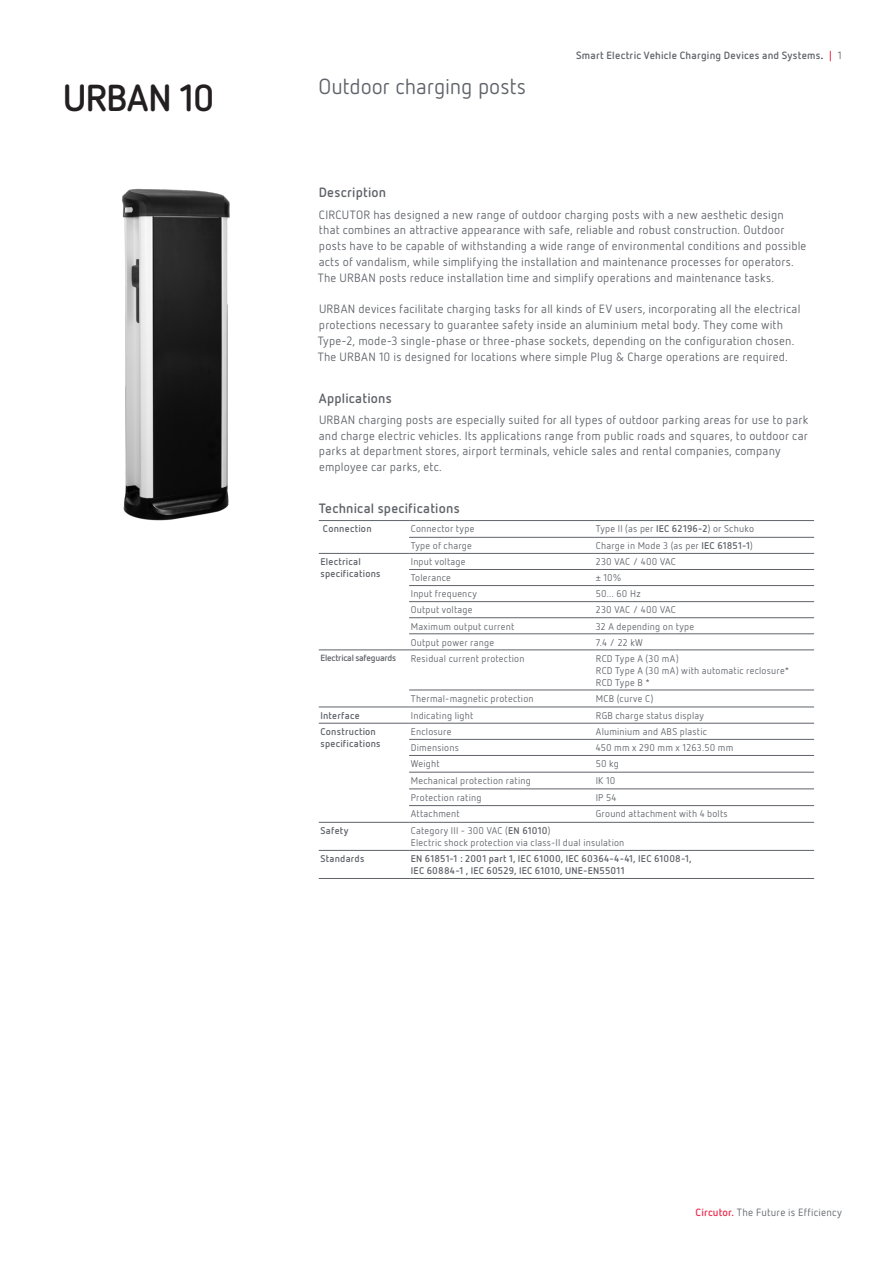
<style>
.page{position:relative;width:893px;height:1263px;background:#fff}
.page>*{position:absolute;margin:0;border:0;box-sizing:border-box;transform-origin:0 0}
.NombreEquipo_1{font:700 37.5px "Netto Pro";letter-spacing:-.03em;color:#231f20}
.Descripcion_2{font:21.75px "Netto Pro";letter-spacing:-.005em;color:#5f6369}
.Titulo_V{font:700 13.5px "Netto Pro";letter-spacing:.015em;color:#5f6369}
.TextoSeguido{font:12px/15.8px "Netto Pro";letter-spacing:.015em;color:#5f6369}
.t1{font:700 10.5px "Netto Pro";letter-spacing:.02em;color:#5f6369}
.t2{font:10.5px "Netto Pro";letter-spacing:.025em;color:#5f6369}
.TextoTablas{font:9.75px/12px "Netto Pro";letter-spacing:.02em;color:#5f6369}
.TextoTablas-2{font:700 9.75px/12px "Netto Pro";letter-spacing:.02em;color:#5f6369}
.TextoTablas-3{font:700 9px "Netto Pro";letter-spacing:-.025em;color:#5f6369}
.s1{color:#231f20}
.s2{color:#ee2d50}
.s3{font-weight:400}
.s4{font-weight:700}
.s5{font-weight:700;color:#ee2d50}
</style>
<div class="page">
<img style="left:122px;top:188px;width:108px;height:333px">
<hr style="left:319px;top:878px;width:90px;height:1px;background:#5f6369">
<hr style="left:409px;top:878px;width:185px;height:1px;background:#5f6369">
<hr style="left:594px;top:878px;width:220px;height:1px;background:#5f6369">
<hr style="left:409px;top:537px;width:185px;height:1px;background:#5f6369">
<hr style="left:594px;top:537px;width:220px;height:1px;background:#5f6369">
<hr style="left:409px;top:569px;width:185px;height:1px;background:#5f6369">
<hr style="left:594px;top:569px;width:220px;height:1px;background:#5f6369">
<hr style="left:409px;top:585px;width:185px;height:1px;background:#5f6369">
<hr style="left:594px;top:585px;width:220px;height:1px;background:#5f6369">
<hr style="left:409px;top:601px;width:185px;height:1px;background:#5f6369">
<hr style="left:594px;top:601px;width:220px;height:1px;background:#5f6369">
<hr style="left:409px;top:617px;width:185px;height:1px;background:#5f6369">
<hr style="left:594px;top:617px;width:220px;height:1px;background:#5f6369">
<hr style="left:409px;top:633px;width:185px;height:1px;background:#5f6369">
<hr style="left:594px;top:633px;width:220px;height:1px;background:#5f6369">
<hr style="left:409px;top:690px;width:185px;height:1px;background:#5f6369">
<hr style="left:594px;top:690px;width:220px;height:1px;background:#5f6369">
<hr style="left:409px;top:739px;width:185px;height:1px;background:#5f6369">
<hr style="left:594px;top:739px;width:220px;height:1px;background:#5f6369">
<hr style="left:409px;top:772px;width:185px;height:1px;background:#5f6369">
<hr style="left:594px;top:772px;width:220px;height:1px;background:#5f6369">
<hr style="left:409px;top:789px;width:185px;height:1px;background:#5f6369">
<hr style="left:594px;top:789px;width:220px;height:1px;background:#5f6369">
<hr style="left:409px;top:805px;width:185px;height:1px;background:#5f6369">
<hr style="left:594px;top:805px;width:220px;height:1px;background:#5f6369">
<hr style="left:319px;top:520px;width:90px;height:1px;background:#5f6369">
<hr style="left:409px;top:520px;width:185px;height:1px;background:#5f6369">
<hr style="left:594px;top:520px;width:220px;height:1px;background:#5f6369">
<hr style="left:319px;top:553px;width:90px;height:1px;background:#5f6369">
<hr style="left:409px;top:553px;width:185px;height:1px;background:#5f6369">
<hr style="left:594px;top:553px;width:220px;height:1px;background:#5f6369">
<hr style="left:319px;top:649px;width:90px;height:1px;background:#5f6369">
<hr style="left:409px;top:649px;width:185px;height:1px;background:#5f6369">
<hr style="left:594px;top:649px;width:220px;height:1px;background:#5f6369">
<hr style="left:319px;top:707px;width:90px;height:1px;background:#5f6369">
<hr style="left:409px;top:707px;width:185px;height:1px;background:#5f6369">
<hr style="left:594px;top:707px;width:220px;height:1px;background:#5f6369">
<hr style="left:319px;top:723px;width:90px;height:1px;background:#5f6369">
<hr style="left:409px;top:723px;width:185px;height:1px;background:#5f6369">
<hr style="left:594px;top:723px;width:220px;height:1px;background:#5f6369">
<hr style="left:319px;top:822px;width:90px;height:1px;background:#5f6369">
<hr style="left:409px;top:822px;width:185px;height:1px;background:#5f6369">
<hr style="left:594px;top:822px;width:220px;height:1px;background:#5f6369">
<hr style="left:319px;top:850px;width:90px;height:1px;background:#5f6369">
<hr style="left:409px;top:850px;width:185px;height:1px;background:#5f6369">
<hr style="left:594px;top:850px;width:220px;height:1px;background:#5f6369">
<hr style="left:409px;top:755px;width:185px;height:1px;background:#5f6369">
<hr style="left:594px;top:755px;width:220px;height:1px;background:#5f6369">
<p class="NombreEquipo_1" style="left:63px;top:72px;width:153px">URBAN 10</p>
<p class="Descripcion_2" style="left:319px;top:73px;width:209px">Outdoor charging posts</p>
<p class="Titulo_V" style="left:319px;top:183px;width:69px">Description</p>
<p class="t1" style="left:576px;top:48px;width:267px">Smart Electric Vehicle Charging Devices and Systems<span class="s1">.</span> <span class="s2">|</span> <span class="s3">1</span></p>
<p class="TextoSeguido" style="left:318px;top:206px;width:490px">CIRCUTOR has designed a new range of outdoor charging posts with a new aesthetic design<br>that combines an attractive appearance with safe, reliable and robust construction. Outdoor posts have to be capable of withstanding a wide range of environmental conditions and possible acts of vandalism, while simplifying the installation and maintenance processes for operators.<br>The URBAN posts reduce installation time and simplify operations and maintenance tasks.</p>
<p class="TextoSeguido" style="left:318px;top:301px;width:484px">URBAN devices facilitate charging tasks for all kinds of EV users, incorporating all the electrical protections necessary to guarantee safety inside an aluminium metal body. They come with Type-2, mode-3 single-phase or three-phase sockets, depending on the configuration chosen.<br>The URBAN 10 is designed for locations where simple Plug &amp; Charge operations are required.</p>
<p class="Titulo_V" style="left:319px;top:389px;width:74px">Applications</p>
<p class="TextoSeguido" style="left:319px;top:411px;width:491px">URBAN charging posts are especially suited for all types of outdoor parking areas for use to park and charge electric vehicles. Its applications range from public roads and squares, to outdoor car parks at department stores, airport terminals, vehicle sales and rental companies, company employee car parks, etc.</p>
<p class="Titulo_V" style="left:319px;top:499px;width:142px">Technical specifications</p>
<p class="TextoTablas-2" style="left:323px;top:522px;width:50px">Connection</p>
<p class="TextoTablas" style="left:411px;top:523px;width:65px">Connector type</p>
<p class="TextoTablas" style="left:596px;top:523px;width:160px">Type II (as per <span class="s4">IEC 62196-2</span>) or Schuko</p>
<p class="TextoTablas" style="left:411px;top:539px;width:63px">Type of charge</p>
<p class="TextoTablas" style="left:596px;top:539px;width:159px">Charge in Mode 3 (as per <span class="s4">IEC 61851-1</span>)</p>
<p class="TextoTablas-2" style="left:320px;top:555px;width:62px">Electrical specifications</p>
<p class="TextoTablas" style="left:411px;top:555px;width:56px">Input voltage</p>
<p class="TextoTablas" style="left:596px;top:555px;width:82px">230 VAC / 400 VAC</p>
<p class="TextoTablas" style="left:411px;top:571px;width:42px">Tolerance</p>
<p class="TextoTablas" style="left:596px;top:571px;width:27px">± 10%</p>
<p class="TextoTablas" style="left:411px;top:588px;width:68px">Input frequency</p>
<p class="TextoTablas" style="left:596px;top:588px;width:46px">50... 60 Hz</p>
<p class="TextoTablas" style="left:411px;top:604px;width:63px">Output voltage</p>
<p class="TextoTablas" style="left:596px;top:604px;width:82px">230 VAC / 400 VAC</p>
<p class="TextoTablas" style="left:411px;top:620px;width:105px">Maximum output current</p>
<p class="TextoTablas" style="left:596px;top:620px;width:100px">32 A depending on type</p>
<p class="TextoTablas" style="left:411px;top:636px;width:85px">Output power range</p>
<p class="TextoTablas" style="left:596px;top:636px;width:49px">7.4 / 22 kW</p>
<p class="TextoTablas-3" style="left:320px;top:652px;width:77px">Electrical safeguards</p>
<p class="TextoTablas" style="left:411px;top:652px;width:115px">Residual current protection</p>
<p class="TextoTablas" style="left:596px;top:652px;width:195px">RCD Type A (30 mA)<br>RCD Type A (30 mA) with automatic reclosure*<br>RCD Type B *</p>
<p class="TextoTablas" style="left:411px;top:692px;width:124px">Thermal-magnetic protection</p>
<p class="TextoTablas" style="left:596px;top:692px;width:59px">MCB (curve C)</p>
<p class="TextoTablas-2" style="left:320px;top:709px;width:41px">Interface</p>
<p class="TextoTablas" style="left:411px;top:709px;width:64px">Indicating light</p>
<p class="TextoTablas" style="left:596px;top:709px;width:110px">RGB charge status display</p>
<p class="TextoTablas-2" style="left:320px;top:725px;width:62px">Construction specifications</p>
<p class="TextoTablas" style="left:411px;top:725px;width:42px">Enclosure</p>
<p class="TextoTablas" style="left:596px;top:725px;width:113px">Aluminium and ABS plastic</p>
<p class="TextoTablas" style="left:411px;top:741px;width:50px">Dimensions</p>
<p class="TextoTablas" style="left:596px;top:741px;width:139px">450 mm x 290 mm x 1263.50 mm</p>
<p class="TextoTablas" style="left:411px;top:757px;width:30px">Weight</p>
<p class="TextoTablas" style="left:596px;top:757px;width:25px">50 kg</p>
<p class="TextoTablas" style="left:411px;top:774px;width:122px">Mechanical protection rating</p>
<p class="TextoTablas" style="left:596px;top:774px;width:21px">IK 10</p>
<p class="TextoTablas" style="left:411px;top:791px;width:72px">Protection rating</p>
<p class="TextoTablas" style="left:596px;top:791px;width:22px">IP 54</p>
<p class="TextoTablas" style="left:411px;top:808px;width:50px">Attachment</p>
<p class="TextoTablas" style="left:596px;top:808px;width:134px">Ground attachment with 4 bolts</p>
<p class="TextoTablas-2" style="left:320px;top:824px;width:29px">Safety</p>
<p class="TextoTablas" style="left:411px;top:824px;width:215px">Category III - 300 VAC (<span class="s4">EN 61010</span>)<br>Electric shock protection via class-II dual insulation</p>
<p class="TextoTablas-2" style="left:320px;top:852px;width:45px">Standards</p>
<p class="TextoTablas-2" style="left:411px;top:852px;width:282px">EN 61851-1 : 2001 part 1, IEC 61000, IEC 60364-4-41, IEC 61008-1,<br>IEC 60884-1 , IEC 60529, IEC 61010, UNE-EN55011</p>
<p class="t2" style="left:696px;top:1205px;width:148px"><span class="s5">Circutor.</span> The Future is Efficiency</p>
</div>
